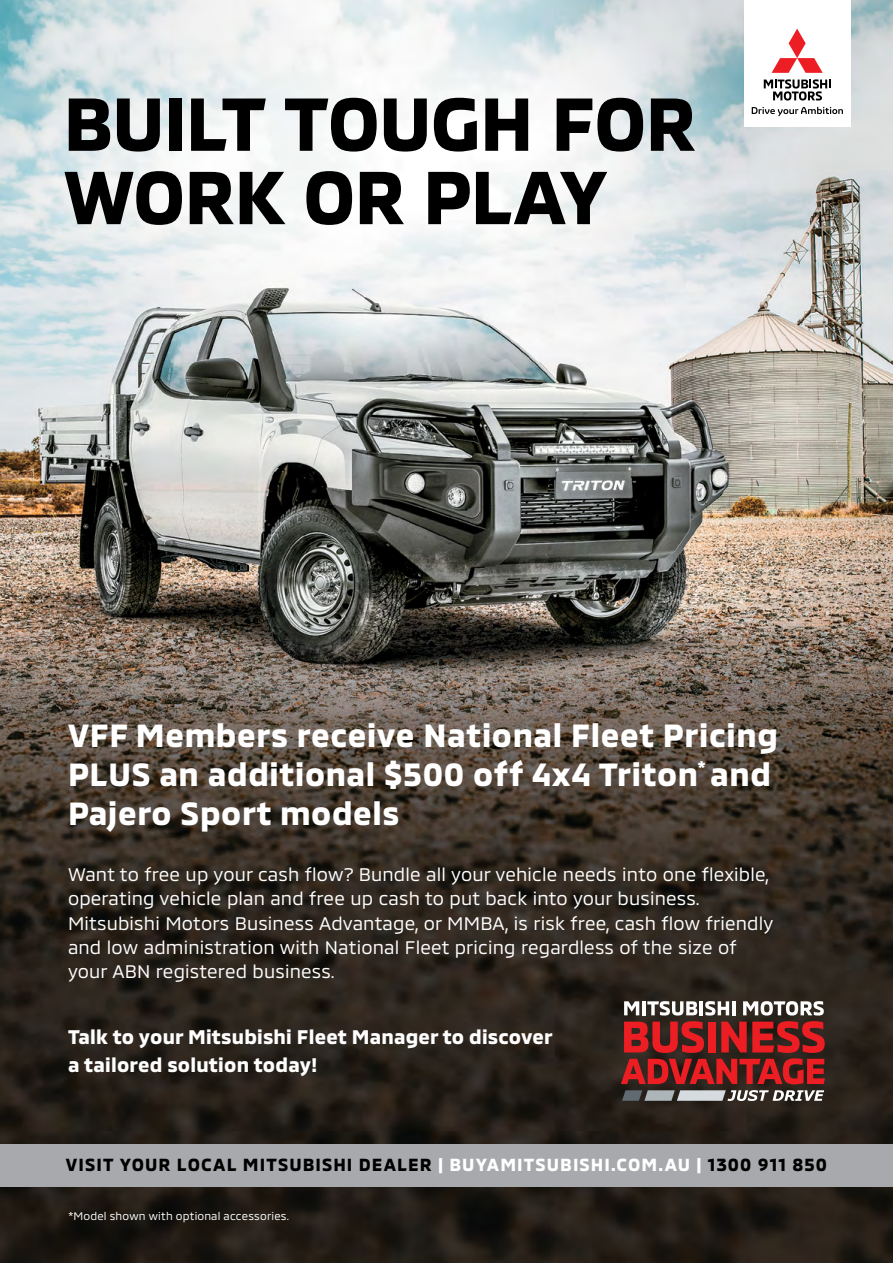
<style>
.page{position:relative;width:893px;height:1263px;background:#fff}
.page>*{position:absolute;margin:0;border:0;box-sizing:border-box;transform-origin:0 0}
.t1{font:700 76.95px/73.3px "MMC";letter-spacing:-.015em;color:#000}
.t2{font:700 33px/39.2px "MMC";letter-spacing:.02em;color:#fff}
.t3{font:700 20.25px/27.9px "MMC";letter-spacing:.01em;color:#fff}
.t4{font:18.75px/24.3px "MMC";letter-spacing:.01em;color:#fff}
.t5{font:700 18px "MMC";letter-spacing:.06em;color:#000}
.t6{font:11.25px "MMC";letter-spacing:.015em;color:#fff}
.s1{color:#fff}
</style>
<div class="page">
<img style="left:0;top:0;width:893px;height:1263px">
<div style="left:744px;top:0;width:106px;height:127px;background:#fff"></div>
<svg style="left:764px;top:79px;width:67px;height:22px"></svg>
<svg style="left:772px;top:29px;width:51px;height:44px"></svg>
<svg style="left:752px;top:107px;width:91px;height:9px"></svg>
<div style="left:0;top:1144px;width:893px;height:42px;background:#a7a9ac"></div>
<svg style="left:622px;top:1090px;width:202px;height:11px;background:#929392"></svg>
<svg style="left:624px;top:1001px;width:15px;height:14px"></svg>
<hr style="left:642px;top:1001px;width:4px;height:14px;background:#fff">
<svg style="left:647px;top:1001px;width:50px;height:14px"></svg>
<hr style="left:700px;top:1001px;width:3px;height:14px;background:#fff">
<svg style="left:705px;top:1001px;width:24px;height:14px"></svg>
<hr style="left:732px;top:1001px;width:3px;height:14px;background:#fff">
<svg style="left:743px;top:1001px;width:81px;height:14px"></svg>
<svg style="left:621px;top:1021px;width:204px;height:63px;background:#902020"></svg>
<h1 class="t1" style="left:63px;top:78px;width:634px">BUILT TOUGH FOR<br>WORK OR PLAY</h1>
<h2 class="t2" style="left:68px;top:712px;width:711px">VFF Members receive National Fleet Pricing<br>PLUS an additional $500 off 4x4 Triton<sup>*</sup> and<br>Pajero Sport models</h2>
<p class="t4" style="left:68px;top:860px;width:707px">Want to free up your cash flow? Bundle all your vehicle needs into one flexible, operating vehicle plan and free up cash to put back into your business.<br>Mitsubishi Motors Business Advantage, or MMBA, is risk free, cash flow friendly and low administration with National Fleet pricing regardless of the size of your ABN registered business.</p>
<p class="t3" style="left:68px;top:1020px;width:486px">Talk to your Mitsubishi Fleet Manager to discover a tailored solution today!</p>
<p class="t5" style="left:66px;top:1151px;width:763px">VISIT YOUR LOCAL MITSUBISHI DEALER <span class="s1">| BUYAMITSUBISHI.COM.AU |</span> 1300 911 850</p>
<p class="t6" style="left:68px;top:1207px;width:223px">*Model shown with optional accessories.</p>
</div>
